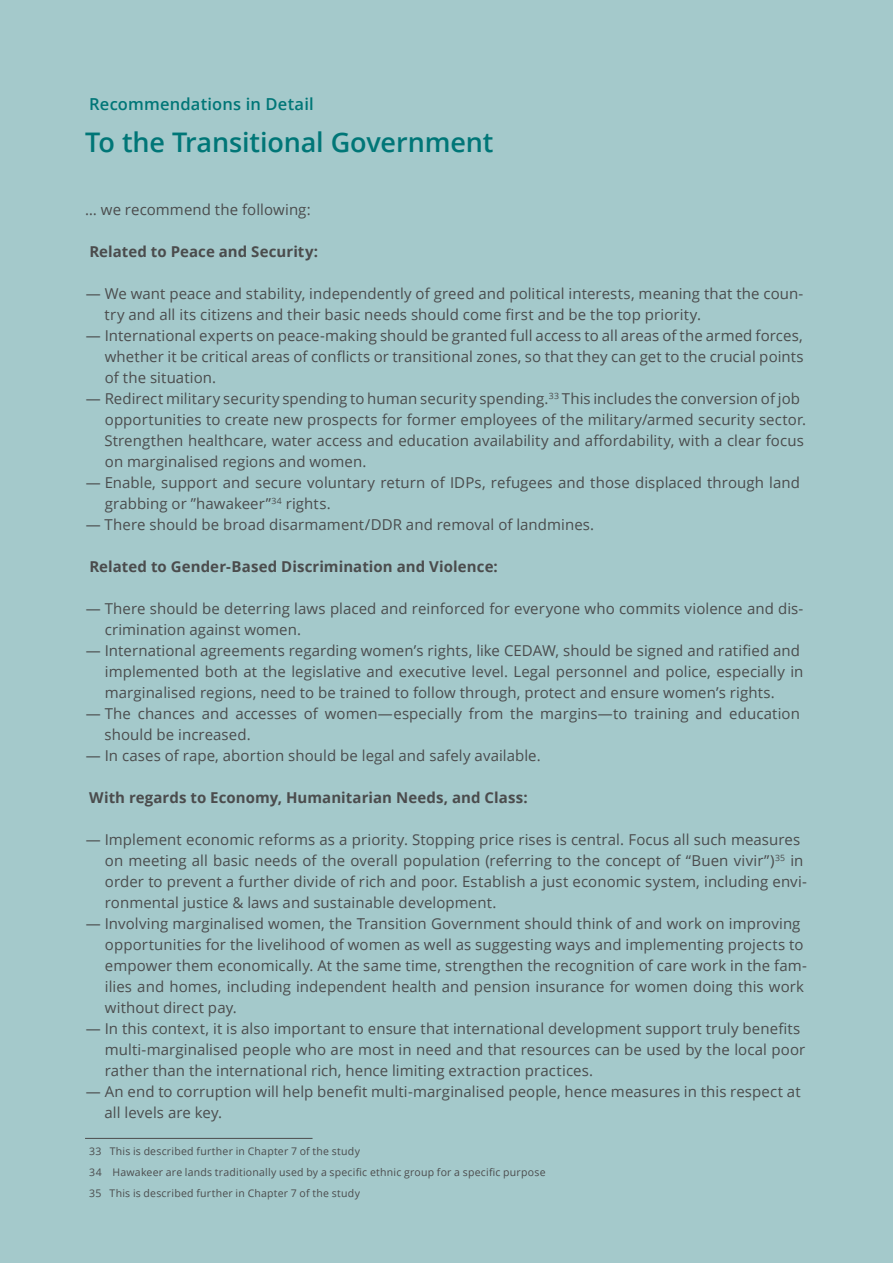
<style>
.page{position:relative;width:893px;height:1263px;background:#a4c9cb}
.page>*{position:absolute;margin:0;border:0;box-sizing:border-box;transform-origin:0 0}
.t1{font:600 27px "Open Sans";letter-spacing:-.005em;color:#007677}
.t2{font:600 16.5px "Open Sans";letter-spacing:.01em;color:#007677}
.t3{font:15px/21px "Open Sans";letter-spacing:.005em;color:#4b4c4d}
.t4{font:700 15px "Open Sans";letter-spacing:.005em;color:#4b4c4d}
.t5{font:10.5px/21px "Open Sans";letter-spacing:.02em;color:#4b4c4d}
</style>
<div class="page">
<hr style="left:85px;top:1138px;width:228px;height:1px;background:#4b4c4d">
<p class="t2" style="left:89px;top:93px;width:226px">Recommendations in Detail</p>
<h1 class="t1" style="left:85px;top:124px;width:410px">To the Transitional Government</h1>
<p class="t3" style="left:85px;top:199px;width:227px">… we recommend the following:</p>
<p class="t4" style="left:89px;top:241px;width:230px">Related to Peace and Security:</p>
<p class="t3" style="left:105px;top:283px;width:700px;text-indent:-19px">— We want peace and stability, independently of greed and political interests, meaning that the coun&shy;try and all its citizens and their basic needs should come first and be the top priority.</p>
<p class="t3" style="left:105px;top:325px;width:701px;text-align:justify;text-indent:-19px">— International experts on peace-making should be granted full access to all areas of the armed forces, whether it be critical areas of conflicts or transitional zones, so that they can get to the crucial points of the situation.</p>
<p class="t3" style="left:104px;top:388px;width:703px;text-indent:-19px">— Redirect military security spending to human security spending.<sup>33</sup> This includes the conversion of job opportunities to create new prospects for former employees of the military/armed security sector.<br>Strengthen healthcare, water access and education availability and affordability, with a clear focus on marginalised regions and women.</p>
<p class="t3" style="left:105px;top:472px;width:697px;text-indent:-19px">— Enable, support and secure voluntary return of IDPs, refugees and those displaced through land grabbing or ”hawakeer”<sup>34</sup> rights.</p>
<p class="t3" style="left:86px;top:514px;width:510px">— There should be broad disarmament/DDR and removal of landmines.</p>
<p class="t4" style="left:89px;top:556px;width:410px">Related to Gender-Based Discrimination and Violence:</p>
<p class="t3" style="left:105px;top:598px;width:700px;text-indent:-19px">— There should be deterring laws placed and reinforced for everyone who commits violence and dis&shy;crimination against women.</p>
<p class="t3" style="left:105px;top:640px;width:700px;text-indent:-19px">— International agreements regarding women’s rights, like CEDAW, should be signed and ratified and implemented both at the legislative and executive level. Legal personnel and police, especially in marginalised regions, need to be trained to follow through, protect and ensure women’s rights.</p>
<p class="t3" style="left:105px;top:703px;width:697px;text-indent:-19px">— The chances and accesses of women—especially from the margins—to training and education should be increased.</p>
<p class="t3" style="left:86px;top:745px;width:456px">— In cases of rape, abortion should be legal and safely available.</p>
<p class="t4" style="left:89px;top:787px;width:440px">With regards to Economy, Humanitarian Needs, and Class:</p>
<p class="t3" style="left:105px;top:829px;width:704px;text-indent:-19px">— Implement economic reforms as a priority. Stopping price rises is central. Focus all such measures on meeting all basic needs of the overall population (referring to the concept of “Buen vivir”)<sup>35</sup> in order to prevent a further divide of rich and poor. Establish a just economic system, including envi&shy;ronmental justice &amp; laws and sustainable development.</p>
<p class="t3" style="left:105px;top:913px;width:704px;text-indent:-19px">— Involving marginalised women, the Transition Government should think of and work on improving opportunities for the livelihood of women as well as suggesting ways and implementing projects to empower them economically. At the same time, strengthen the recognition of care work in the fam&shy;ilies and homes, including independent health and pension insurance for women doing this work without direct pay.</p>
<p class="t3" style="left:105px;top:1018px;width:702px;text-indent:-19px">— In this context, it is also important to ensure that international development support truly benefits multi-marginalised people who are most in need and that resources can be used by the local poor rather than the international rich, hence limiting extraction practices.</p>
<p class="t3" style="left:105px;top:1081px;width:698px;text-indent:-19px">— An end to corruption will help benefit multi-marginalised people, hence measures in this respect at all levels are key.</p>
<p class="t5" style="left:89px;top:1140px;width:458px">33 This is described further in Chapter 7 of the study<br>34 Hawakeer are lands traditionally used by a specific ethnic group for a specific purpose<br>35 This is described further in Chapter 7 of the study</p>
</div>
